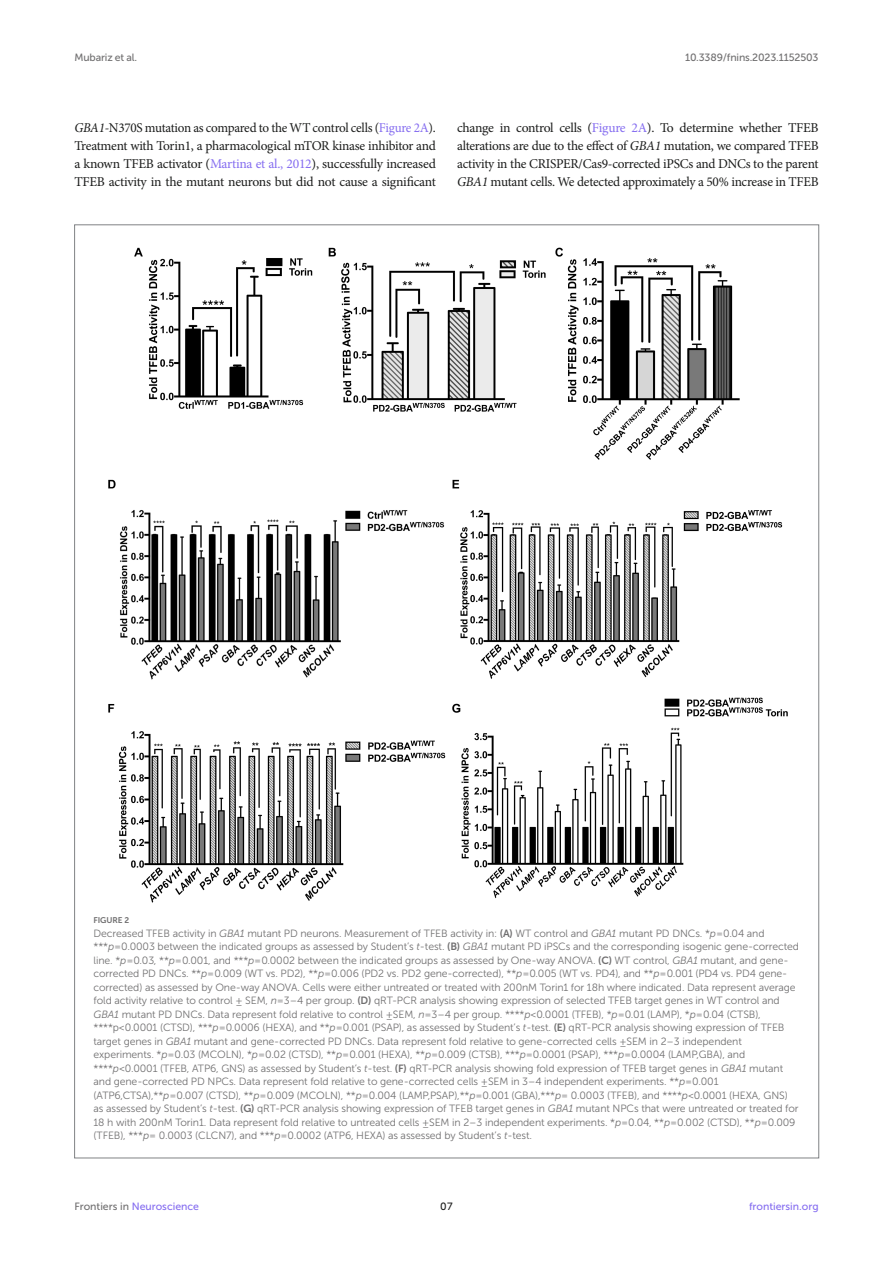
<style>
.page{position:relative;width:893px;height:1263px;background:#fff}
.page>*{position:absolute;margin:0;border:0;box-sizing:border-box;transform-origin:0 0}
.TEXT_FLUSH{font:13.5px/18px "Minion Pro";letter-spacing:-.02em;color:#1b1c1b;text-align:justify}
.FIG_LEG{font:10.5px/13.5px "Museo Sans 300";letter-spacing:-.01em;color:#706f70}
.t1{font:10.5px "Museo Sans 500";letter-spacing:-.015em;color:#706f70}
.t2{font:10.5px "Museo Sans 500";color:#856df0}
.t3{font:10.5px "Museo Sans 500";color:#1b1c1b}
.FIG_HD{font:8.25px "Museo Sans 700";letter-spacing:-.01em;color:#706f70}
.s1{font-style:italic}
.s2{color:#856df0}
.s3{font-family:"Museo Sans 700"}
.s4{color:#706f70}
</style>
<div class="page">
<img style="left:108px;top:247px;width:680px;height:656px">
<p class="t1" style="left:74px;top:51px;width:64px">Mubariz et al.</p>
<p class="t1" style="left:685px;top:51px;width:135px">10.3389/fnins.2023.1152503</p>
<p class="TEXT_FLUSH" style="left:74px;top:119px;width:363px"><span class="s1">GBA1-</span>N370S mutation as compared to the WT control cells (<span class="s2">Figure 2A</span>).<br>Treatment with Torin1, a pharmacological mTOR kinase inhibitor and a known TFEB activator (<span class="s2">Martina et al., 2012</span>), successfully increased TFEB activity in the mutant neurons but did not cause a significant</p>
<p class="TEXT_FLUSH" style="left:457px;top:119px;width:363px">change in control cells (<span class="s2">Figure 2A</span>). To determine whether TFEB alterations are due to the effect of <span class="s1">GBA1</span> mutation, we compared TFEB activity in the CRISPER/Cas9-corrected iPSCs and DNCs to the parent <span class="s1">GBA1</span> mutant cells. We detected approximately a 50% increase in TFEB</p>
<p class="FIG_HD" style="left:94px;top:915px;width:37px">FIGURE 2</p>
<p class="FIG_LEG" style="left:94px;top:926px;width:707px">Decreased TFEB activity in <span class="s1">GBA1</span> mutant PD neurons. Measurement of TFEB activity in: <span class="s3">(A)</span> WT control and <span class="s1">GBA1</span> mutant PD DNCs. *<span class="s1">p</span> = 0.04 and<br>***<span class="s1">p</span> = 0.0003 between the indicated groups as assessed by Student’s <span class="s1">t</span>-test. <span class="s3">(B)</span> <span class="s1">GBA1</span> mutant PD iPSCs and the corresponding isogenic gene-corrected line. *<span class="s1">p</span> = 0.03, **<span class="s1">p</span> = 0.001, and ***<span class="s1">p</span> = 0.0002 between the indicated groups as assessed by One-way ANOVA. <span class="s3">(C)</span> WT control, <span class="s1">GBA1</span> mutant, and gene&shy;corrected PD DNCs. **<span class="s1">p</span> = 0.009 (WT vs. PD2), **<span class="s1">p</span> = 0.006 (PD2 vs. PD2 gene-corrected), **<span class="s1">p</span> = 0.005 (WT vs. PD4), and **<span class="s1">p</span> = 0.001 (PD4 vs. PD4 gene&shy;corrected) as assessed by One-way ANOVA. Cells were either untreated or treated with 200 nM Torin1 for 18 h where indicated. Data represent average fold activity relative to control ± SEM, <span class="s1">n</span> = 3–4 per group. <span class="s3">(D)</span> qRT-PCR analysis showing expression of selected TFEB target genes in WT control and <span class="s1">GBA1</span> mutant PD DNCs. Data represent fold relative to control ±SEM, <span class="s1">n</span> = 3–4 per group. ****<span class="s1">p</span> &lt; 0.0001 (TFEB), *<span class="s1">p</span> = 0.01 (LAMP), *<span class="s1">p</span> = 0.04 (CTSB), ****p&lt;0.0001 (CTSD), ***<span class="s1">p</span> = 0.0006 (HEXA), and **<span class="s1">p</span> = 0.001 (PSAP), as assessed by Student’s <span class="s1">t</span>-test. <span class="s3">(E)</span> qRT-PCR analysis showing expression of TFEB target genes in <span class="s1">GBA1</span> mutant and gene-corrected PD DNCs. Data represent fold relative to gene-corrected cells ±SEM in 2–3 independent experiments. *<span class="s1">p</span> = 0.03 (MCOLN), *<span class="s1">p</span> = 0.02 (CTSD), **<span class="s1">p</span> = 0.001 (HEXA), **<span class="s1">p</span> = 0.009 (CTSB), ***<span class="s1">p</span> = 0.0001 (PSAP), ***<span class="s1">p</span> = 0.0004 (LAMP,GBA), and<br>****<span class="s1">p</span> &lt; 0.0001 (TFEB, ATP6, GNS) as assessed by Student’s <span class="s1">t</span>-test. <span class="s3">(F)</span> qRT-PCR analysis showing fold expression of TFEB target genes in <span class="s1">GBA1</span> mutant and gene-corrected PD NPCs. Data represent fold relative to gene-corrected cells ±SEM in 3–4 independent experiments. **<span class="s1">p</span> = 0.001<br>(ATP6,CTSA),**<span class="s1">p</span> = 0.007 (CTSD), **<span class="s1">p</span> = 0.009 (MCOLN), **<span class="s1">p</span> = 0.004 (LAMP,PSAP),**<span class="s1">p</span> = 0.001 (GBA),***<span class="s1">p =</span> 0.0003 (TFEB), and ****<span class="s1">p</span> &lt; 0.0001 (HEXA, GNS) as assessed by Student’s <span class="s1">t</span>-test. <span class="s3">(G)</span> qRT-PCR analysis showing expression of TFEB target genes in <span class="s1">GBA1</span> mutant NPCs that were untreated or treated for 18 h with 200 nM Torin1. Data represent fold relative to untreated cells ±SEM in 2–3 independent experiments. *<span class="s1">p</span> = 0.04, **<span class="s1">p</span> = 0.002 (CTSD), **<span class="s1">p</span> = 0.009 (TFEB), ***<span class="s1">p =</span> 0.0003 (CLCN7), and ***<span class="s1">p</span> = 0.0002 (ATP6, HEXA) as assessed by Student’s <span class="s1">t</span>-test.</p>
<p class="t2" style="left:74px;top:1200px;width:126px"><span class="s4">Frontiers in</span> Neuroscience</p>
<p class="t3" style="left:440px;top:1200px;width:14px">07</p>
<p class="t2" style="left:749px;top:1200px;width:71px">frontiersin.org</p>
</div>
